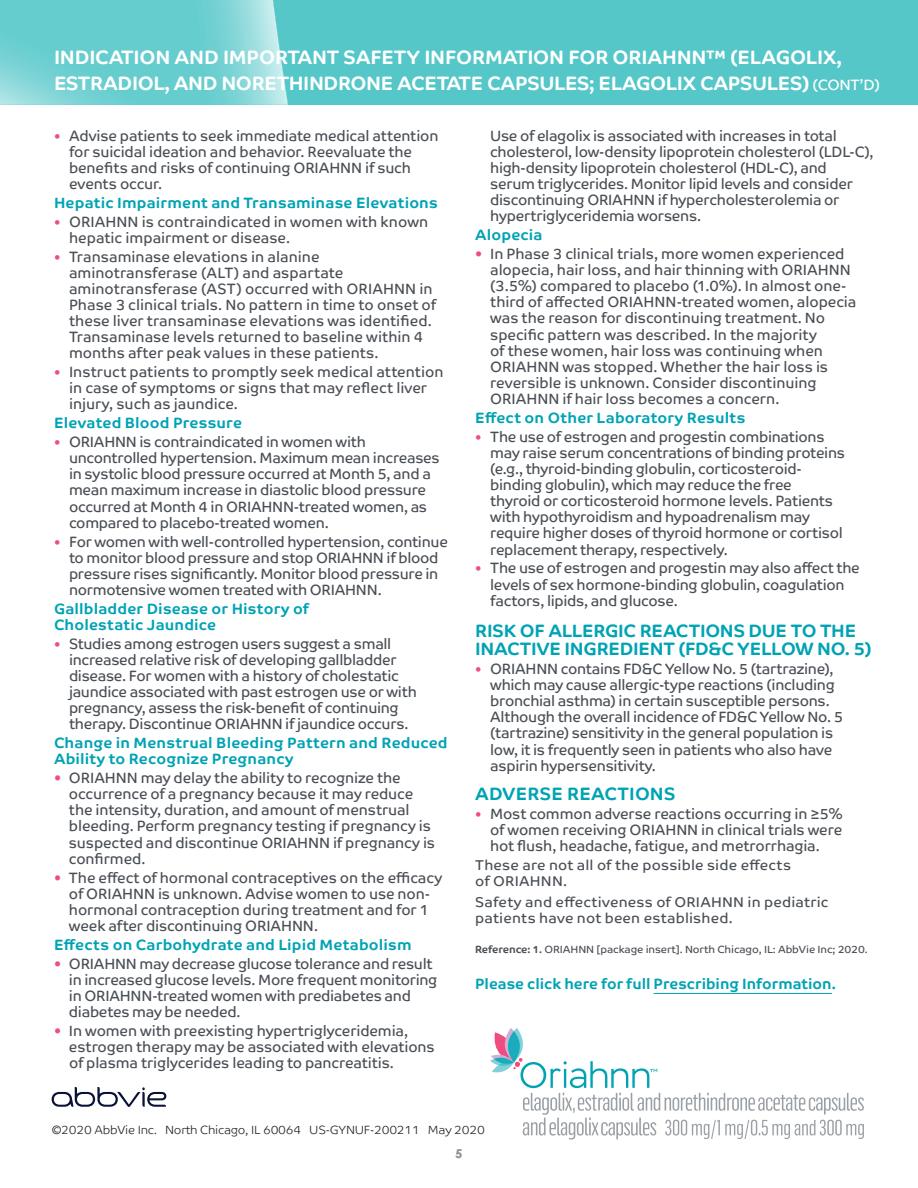
<style>
.page{position:relative;width:918px;height:1188px;background:#fff}
.page>*{position:absolute;margin:0;border:0;box-sizing:border-box;transform-origin:0 0}
.t1{font:700 19.5px/25.5px "Co Text";letter-spacing:-.02em;color:#fff}
.t2{font:700 18px/18px "Co Text";letter-spacing:-.015em;color:#00a3b4}
.t3{font:700 18px "Co Text";letter-spacing:.005em;color:#00a3b4}
.t4{font:15px/16.2px "Co Text";letter-spacing:-.015em;color:#4a4f55;scale:.96 1}
.t5{font:700 15px/16.2px "Co Text";letter-spacing:.01em;color:#00a3b4}
.t6{font:14.25px/16.2px "Co Text";letter-spacing:.015em;color:#4a4f55}
.t7{font:300 12px "Co Text";letter-spacing:-.02em;color:#231f20}
.t8{font:700 12px "Century Gothic";color:#949698}
.t9{font:10.5px "Co Text";letter-spacing:-.01em;color:#4a4f55}
.s1{font-weight:400;font-size:15px}
.s2{font-size:13.5px;color:#ef4d80}
.s3{color:#ef4d80}
.s4{font-weight:700}
</style>
<div class="page">
<svg style="left:52px;top:1087px;width:114px;height:20px"></svg>
<svg style="left:490px;top:1028px;width:374px;height:112px"></svg>
<div style="left:360px;top:0;width:558px;height:105px;background:#55c7c9"></div>
<svg style="left:0;top:0;width:360px;height:105px;background:#6ecfd0"></svg>
<hr style="left:654px;top:993px;width:178px;height:1px;background:#00a3b4">
<h1 class="t1" style="left:54px;top:45px;width:828px">INDICATION AND IMPORTANT SAFETY INFORMATION FOR ORIAHNN™ (ELAGOLIX,<br>ESTRADIOL, AND NORETHINDRONE ACETATE CAPSULES; ELAGOLIX CAPSULES) <span class="s1">(CONT’D)</span></h1>
<p class="t4" style="left:69px;top:127px;width:386px;text-indent:-15px"><span class="s2">•</span> Advise patients to seek immediate medical attention for suicidal ideation and behavior. Reevaluate the benefits and risks of continuing ORIAHNN if such events occur.</p>
<p class="t5" style="left:54px;top:194px;width:385px">Hepatic Impairment and Transaminase Elevations</p>
<p class="t4" style="left:69px;top:213px;width:376px;text-indent:-15px"><span class="s2">•</span> ORIAHNN is contraindicated in women with known hepatic impairment or disease.</p>
<p class="t4" style="left:69px;top:248px;width:384px;text-indent:-15px"><span class="s2">•</span> Transaminase elevations in alanine aminotransferase (ALT) and aspartate aminotransferase (AST) occurred with ORIAHNN in Phase 3 clinical trials. No pattern in time to onset of these liver transaminase elevations was identified.<br>Transaminase levels returned to baseline within 4 months after peak values in these patients.</p>
<p class="t4" style="left:69px;top:364px;width:392px;text-indent:-15px"><span class="s2">•</span> Instruct patients to promptly seek medical attention in case of symptoms or signs that may reflect liver injury, such as jaundice.</p>
<p class="t5" style="left:54px;top:415px;width:190px">Elevated Blood Pressure</p>
<p class="t4" style="left:69px;top:434px;width:388px;text-indent:-15px"><span class="s2">•</span> ORIAHNN is contraindicated in women with uncontrolled hypertension. Maximum mean increases in systolic blood pressure occurred at Month 5, and a mean maximum increase in diastolic blood pressure occurred at Month 4 in ORIAHNN-treated women, as compared to placebo-treated women.</p>
<p class="t4" style="left:69px;top:533px;width:396px;text-indent:-15px"><span class="s2">•</span> For women with well-controlled hypertension, continue to monitor blood pressure and stop ORIAHNN if blood pressure rises significantly. Monitor blood pressure in normotensive women treated with ORIAHNN.</p>
<p class="t5" style="left:54px;top:600px;width:256px">Gallbladder Disease or History of<br>Cholestatic Jaundice</p>
<p class="t4" style="left:69px;top:635px;width:364px;text-indent:-15px"><span class="s2">•</span> Studies among estrogen users suggest a small increased relative risk of developing gallbladder disease. For women with a history of cholestatic jaundice associated with past estrogen use or with pregnancy, assess the risk-benefit of continuing therapy. Discontinue ORIAHNN if jaundice occurs.</p>
<p class="t5" style="left:54px;top:735px;width:395px">Change in Menstrual Bleeding Pattern and Reduced<br>Ability to Recognize Pregnancy</p>
<p class="t4" style="left:69px;top:770px;width:383px;text-indent:-15px"><span class="s3">•</span> ORIAHNN may delay the ability to recognize the occurrence of a pregnancy because it may reduce the intensity, duration, and amount of menstrual bleeding. Perform pregnancy testing if pregnancy is suspected and discontinue ORIAHNN if pregnancy is confirmed.</p>
<p class="t4" style="left:69px;top:869px;width:390px;text-indent:-15px"><span class="s3">•</span> The effect of hormonal contraceptives on the efficacy of ORIAHNN is unknown. Advise women to use non&shy;hormonal contraception during treatment and for 1 week after discontinuing ORIAHNN.</p>
<p class="t5" style="left:54px;top:936px;width:359px">Effects on Carbohydrate and Lipid Metabolism</p>
<p class="t4" style="left:69px;top:955px;width:385px;text-indent:-15px"><span class="s3">•</span> ORIAHNN may decrease glucose tolerance and result in increased glucose levels. More frequent monitoring in ORIAHNN-treated women with prediabetes and diabetes may be needed.</p>
<p class="t4" style="left:69px;top:1022px;width:383px;text-indent:-15px"><span class="s3">•</span> In women with preexisting hypertriglyceridemia, estrogen therapy may be associated with elevations of plasma triglycerides leading to pancreatitis.</p>
<p class="t4" style="left:490px;top:127px;width:401px">Use of elagolix is associated with increases in total cholesterol, low-density lipoprotein cholesterol (LDL-C), high-density lipoprotein cholesterol (HDL-C), and serum triglycerides. Monitor lipid levels and consider discontinuing ORIAHNN if hypercholesterolemia or hypertriglyceridemia worsens.</p>
<p class="t5" style="left:475px;top:227px;width:69px">Alopecia</p>
<p class="t4" style="left:490px;top:245px;width:383px;text-indent:-15px"><span class="s3">•</span> In Phase 3 clinical trials, more women experienced alopecia, hair loss, and hair thinning with ORIAHNN (3.5%) compared to placebo (1.0%). In almost one&shy;third of affected ORIAHNN-treated women, alopecia was the reason for discontinuing treatment. No specific pattern was described. In the majority<br>of these women, hair loss was continuing when ORIAHNN was stopped. Whether the hair loss is reversible is unknown. Consider discontinuing ORIAHNN if hair loss becomes a concern.</p>
<p class="t5" style="left:475px;top:410px;width:272px">Effect on Other Laboratory Results</p>
<p class="t4" style="left:490px;top:428px;width:371px;text-indent:-15px"><span class="s2">•</span> The use of estrogen and progestin combinations may raise serum concentrations of binding proteins (e.g., thyroid-binding globulin, corticosteroid&shy;binding globulin), which may reduce the free thyroid or corticosteroid hormone levels. Patients with hypothyroidism and hypoadrenalism may require higher doses of thyroid hormone or cortisol replacement therapy, respectively.</p>
<p class="t4" style="left:490px;top:560px;width:387px;text-indent:-15px"><span class="s2">•</span> The use of estrogen and progestin may also affect the levels of sex hormone-binding globulin, coagulation factors, lipids, and glucose.</p>
<p class="t2" style="left:475px;top:622px;width:398px">RISK OF ALLERGIC REACTIONS DUE TO THE<br>INACTIVE INGREDIENT (FD&amp;C YELLOW NO. 5)</p>
<p class="t4" style="left:490px;top:661px;width:369px;text-indent:-15px"><span class="s2">•</span> ORIAHNN contains FD&amp;C Yellow No. 5 (tartrazine), which may cause allergic-type reactions (including bronchial asthma) in certain susceptible persons.<br>Although the overall incidence of FD&amp;C Yellow No. 5 (tartrazine) sensitivity in the general population is low, it is frequently seen in patients who also have aspirin hypersensitivity.</p>
<p class="t3" style="left:475px;top:783px;width:202px">ADVERSE REACTIONS</p>
<p class="t4" style="left:490px;top:806px;width:369px;text-align:justify;text-indent:-15px"><span class="s2">•</span> Most common adverse reactions occurring in ≥5% of women receiving ORIAHNN in clinical trials were hot flush, headache, fatigue, and metrorrhagia.</p>
<p class="t6" style="left:475px;top:857px;width:318px">These are not all of the possible side effects of ORIAHNN.</p>
<p class="t6" style="left:475px;top:894px;width:355px">Safety and effectiveness of ORIAHNN in pediatric patients have not been established.</p>
<p class="t9" style="left:475px;top:943px;width:394px"><span class="s4">Reference: 1.</span> ORIAHNN [package insert]. North Chicago, IL: AbbVie Inc; 2020.</p>
<p class="t5" style="left:475px;top:976px;width:362px">Please click here for full Prescribing Information.</p>
<p class="t7" style="left:52px;top:1123px;width:435px">©2020 AbbVie Inc. North Chicago, IL 60064 US-GYNUF-200211 May 2020</p>
<p class="t8" style="left:456px;top:1145px;width:8px">5</p>
</div>
